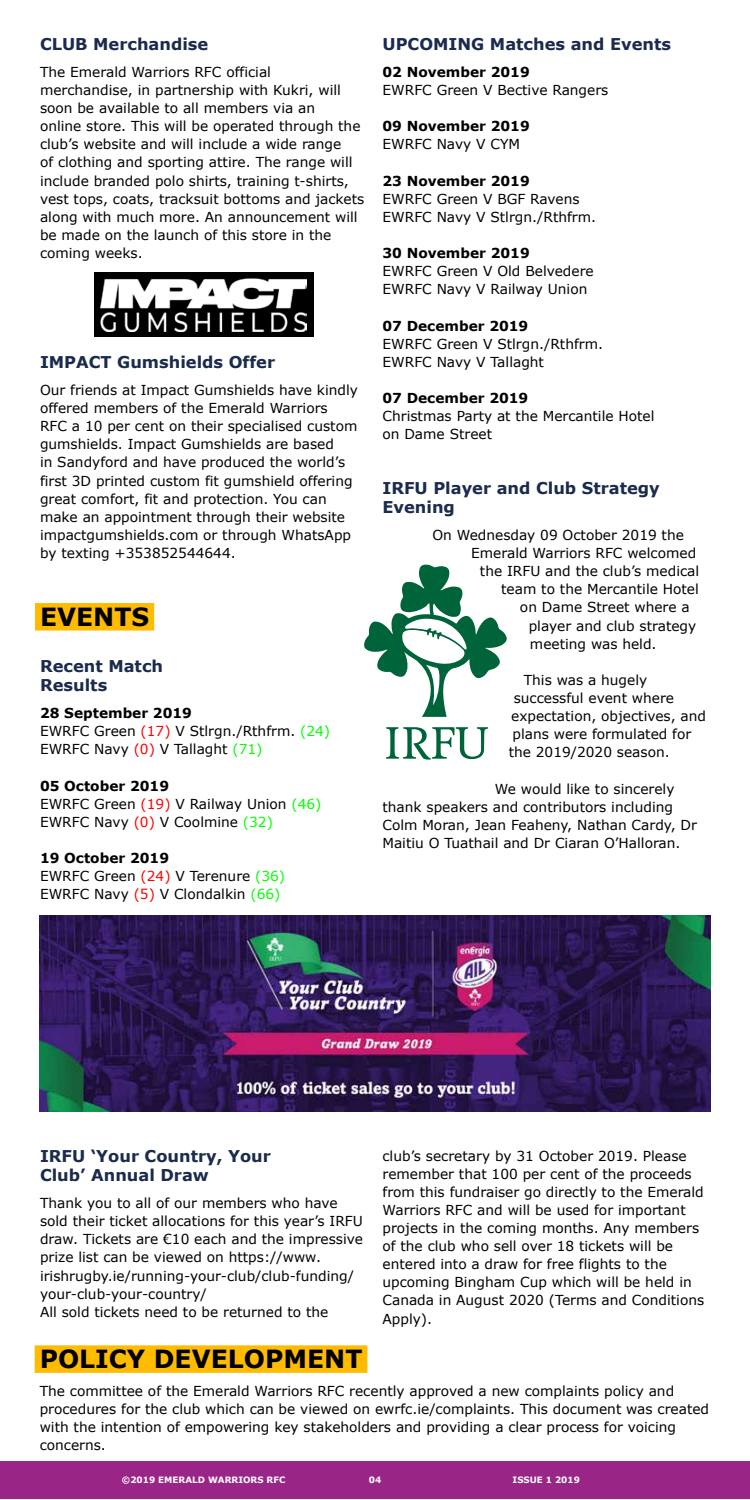
<style>
.page{position:relative;width:750px;height:1500px;background:#fff}
.page>*{position:absolute;margin:0;border:0;box-sizing:border-box;transform-origin:0 0}
.t1{font:700 25px "Verdana";color:#000}
.t2{font:700 16.25px/18.8px "Verdana";color:#1b2b4d}
.t3{font:13.75px/18.1px "Verdana";color:#000}
.t4{font:700 13.75px "Verdana";color:#000}
.t5{font:700 8.75px "Verdana";color:#fff}
.s1{font-weight:700}
.s2{color:#f00}
.s3{color:#0f0}
</style>
<div class="page">
<div style="left:35px;top:603px;width:119px;height:28px;background:#fb0"></div>
<div style="left:0;top:1461px;width:750px;height:38px;background:#992587"></div>
<div style="left:94px;top:272px;width:220px;height:65px;background:#000"></div>
<img style="left:101px;top:278px;width:206px;height:54px">
<svg style="left:364px;top:565px;width:143px;height:152px"></svg>
<svg style="left:386px;top:727px;width:102px;height:33px"></svg>
<img style="left:40px;top:915px;width:670px;height:196px">
<div style="left:35px;top:1345px;width:332px;height:28px;background:#fb0"></div>
<p class="t2" style="left:40px;top:35px;width:170px">CLUB Merchandise</p>
<p class="t3" style="left:40px;top:63px;width:326px">The Emerald Warriors RFC official merchandise, in partnership with Kukri, will soon be available to all members via an<br>online store. This will be operated through the club’s website and will include a wide range<br>of clothing and sporting attire. The range will include branded polo shirts, training t-shirts, vest tops, coats, tracksuit bottoms and jackets along with much more. An announcement will be made on the launch of this store in the coming weeks.</p>
<p class="t2" style="left:40px;top:353px;width:237px">IMPACT Gumshields Offer</p>
<p class="t3" style="left:40px;top:381px;width:319px">Our friends at Impact Gumshields have kindly offered members of the Emerald Warriors RFC a 10 per cent on their specialised custom gumshields. Impact Gumshields are based<br>in Sandyford and have produced the world’s first 3D printed custom fit gumshield offering great comfort, fit and protection. You can make an appointment through their website impactgumshields.com or through WhatsApp by texting +353852544644.</p>
<h1 class="t1" style="left:40px;top:600px;width:111px">EVENTS</h1>
<p class="t2" style="left:40px;top:657px;width:125px">Recent Match<br>Results</p>
<p class="t3" style="left:40px;top:704px;width:292px"><span class="s1">28 September 2019<br></span>EWRFC Green <span class="s2">(17)</span> V Stlrgn./Rthfrm. <span class="s3">(24)<br></span>EWRFC Navy <span class="s2">(0)</span> V Tallaght <span class="s3">(71)</span></p>
<p class="t3" style="left:40px;top:777px;width:283px"><span class="s1">05 October 2019<br></span>EWRFC Green <span class="s2">(19)</span> V Railway Union <span class="s3">(46)<br></span>EWRFC Navy <span class="s2">(0)</span> V Coolmine <span class="s3">(32)</span></p>
<p class="t3" style="left:40px;top:849px;width:247px"><span class="s1">19 October 2019<br></span>EWRFC Green <span class="s2">(24)</span> V Terenure <span class="s3">(36)<br></span>EWRFC Navy <span class="s2">(5)</span> V Clondalkin <span class="s3">(66)</span></p>
<p class="t2" style="left:382px;top:35px;width:290px">UPCOMING Matches and Events</p>
<p class="t4" style="left:382px;top:63px;width:149px">02 November 2019</p>
<p class="t3" style="left:382px;top:81px;width:227px">EWRFC Green V Bective Rangers</p>
<p class="t4" style="left:382px;top:117px;width:149px">09 November 2019</p>
<p class="t3" style="left:382px;top:135px;width:139px">EWRFC Navy V CYM</p>
<p class="t4" style="left:382px;top:172px;width:149px">23 November 2019</p>
<p class="t3" style="left:382px;top:190px;width:215px">EWRFC Green V BGF Ravens<br>EWRFC Navy V Stlrgn./Rthfrm.</p>
<p class="t4" style="left:382px;top:244px;width:149px">30 November 2019</p>
<p class="t3" style="left:382px;top:262px;width:213px">EWRFC Green V Old Belvedere<br>EWRFC Navy V Railway Union</p>
<p class="t4" style="left:382px;top:317px;width:147px">07 December 2019</p>
<p class="t3" style="left:382px;top:335px;width:222px">EWRFC Green V Stlrgn./Rthfrm.<br>EWRFC Navy V Tallaght</p>
<p class="t4" style="left:382px;top:389px;width:147px">07 December 2019</p>
<p class="t3" style="left:382px;top:407px;width:274px">Christmas Party at the Mercantile Hotel on Dame Street</p>
<p class="t2" style="left:382px;top:479px;width:279px">IRFU Player and Club Strategy<br>Evening</p>
<p class="t3" style="left:432px;top:526px;width:253px">On Wednesday 09 October 2019 the</p>
<p class="t3" style="left:471px;top:544px;width:226px">Emerald Warriors RFC welcomed</p>
<p class="t3" style="left:480px;top:562px;width:221px">the IRFU and the club’s medical</p>
<p class="t3" style="left:501px;top:580px;width:199px">team to the Mercantile Hotel</p>
<p class="t3" style="left:520px;top:599px;width:171px">on Dame Street where a</p>
<p class="t3" style="left:529px;top:617px;width:169px">player and club strategy</p>
<p class="t3" style="left:530px;top:635px;width:128px">meeting was held.</p>
<p class="t3" style="left:524px;top:671px;width:125px">This was a hugely</p>
<p class="t3" style="left:514px;top:689px;width:162px">successful event where</p>
<p class="t3" style="left:511px;top:707px;width:196px">expectation, objectives, and</p>
<p class="t3" style="left:512px;top:725px;width:180px">plans were formulated for</p>
<p class="t3" style="left:509px;top:744px;width:163px">the 2019/2020 season.</p>
<p class="t3" style="left:382px;top:780px;width:316px;text-indent:113px">We would like to sincerely thank speakers and contributors including Colm Moran, Jean Feaheny, Nathan Cardy, Dr Maitiu O Tuathail and Dr Ciaran O’Halloran.</p>
<p class="t2" style="left:40px;top:1147px;width:232px">IRFU ‘Your Country, Your<br>Club’ Annual Draw</p>
<p class="t3" style="left:40px;top:1194px;width:324px">Thank you to all of our members who have sold their ticket allocations for this year’s IRFU draw. Tickets are €10 each and the impressive prize list can be viewed on https://www. irishrugby.ie/running-your-club/club-funding/ your-club-your-country/<br>All sold tickets need to be returned to the</p>
<p class="t3" style="left:382px;top:1147px;width:323px">club’s secretary by 31 October 2019. Please remember that 100 per cent of the proceeds from this fundraiser go directly to the Emerald Warriors RFC and will be used for important projects in the coming months. Any members of the club who sell over 18 tickets will be entered into a draw for free flights to the upcoming Bingham Cup which will be held in Canada in August 2020 (Terms and Conditions Apply).</p>
<h1 class="t1" style="left:40px;top:1343px;width:324px">POLICY DEVELOPMENT</h1>
<p class="t3" style="left:40px;top:1382px;width:671px">The committee of the Emerald Warriors RFC recently approved a new complaints policy and procedures for the club which can be viewed on ewrfc.ie/complaints. This document was created with the intention of empowering key stakeholders and providing a clear process for voicing concerns.</p>
<p class="t5" style="left:122px;top:1474px;width:165px">©2019 EMERALD WARRIORS RFC</p>
<p class="t5" style="left:369px;top:1474px;width:14px">04</p>
<p class="t5" style="left:513px;top:1474px;width:69px">ISSUE 1 2019</p>
</div>
